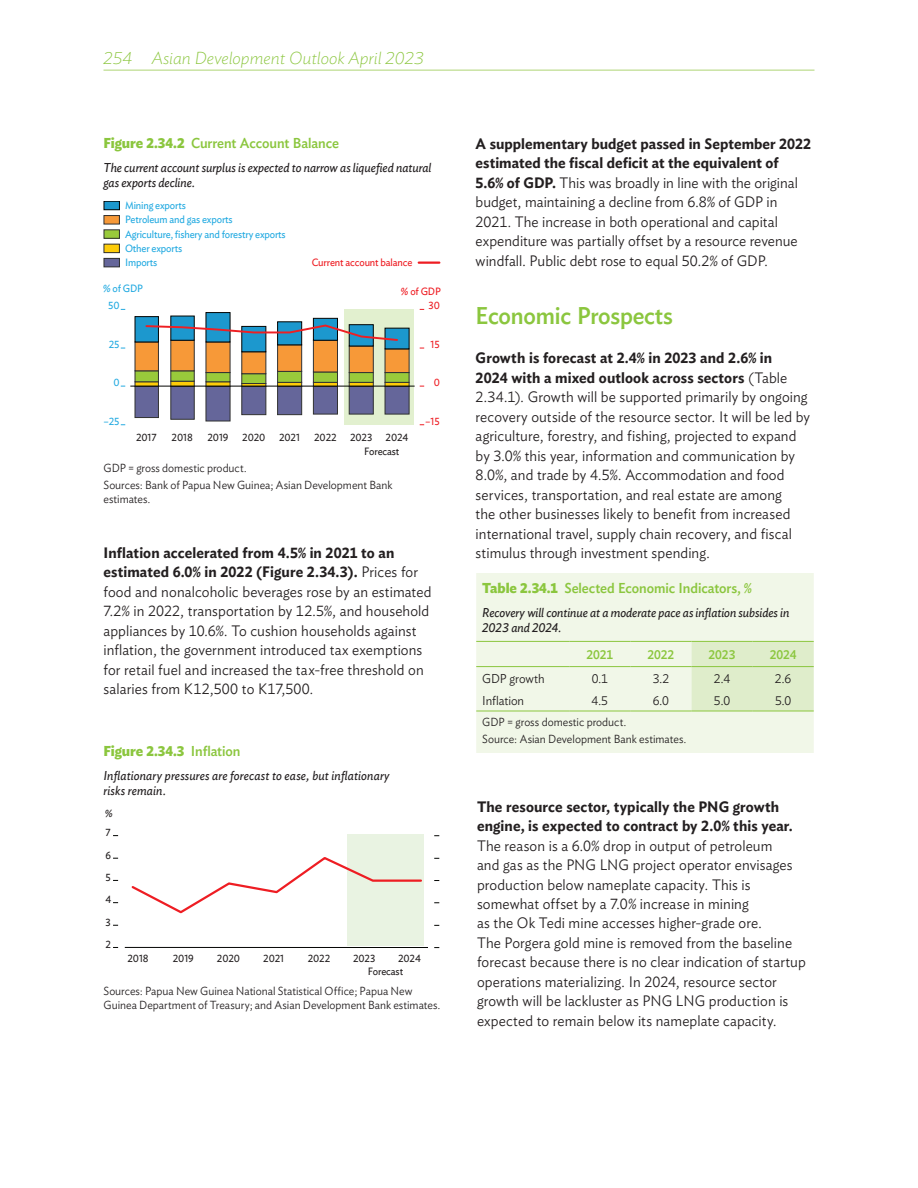
<style>
.page{position:relative;width:918px;height:1188px;background:#fff}
.page>*{position:absolute;margin:0;border:0;box-sizing:border-box;transform-origin:0 0}
.t1{font:500 24px "Ideal Sans";letter-spacing:-.01em;color:#8bc63e;scale:.95 1}
.t2{font:italic 200 17.25px "Ideal Sans";color:#8bc63e}
.t3{font:300 15px/19.5px "Ideal Sans";letter-spacing:.005em;color:#231f20;scale:.95 1}
.t4{font:600 15px/19.5px "Ideal Sans";letter-spacing:.01em;color:#231f20;scale:.95 1}
.t5{font:500 14.25px "Ideal Sans";letter-spacing:-.01em;color:#8bc63e;scale:.95 1}
.t6{font:700 14.25px "Ideal Sans";letter-spacing:-.01em;color:#8bc63e;scale:.95 1}
.t7{font:italic 12.75px/15.3px "Ideal Sans";letter-spacing:-.005em;color:#231f20;scale:.95 1}
.t8{font:300 12.75px "Ideal Sans";letter-spacing:-.005em;color:#231f20;scale:.95 1}
.t9{font:500 12.75px "Ideal Sans";letter-spacing:-.01em;color:#8bc63e;scale:.95 1}
.t10{font:300 11.7px/17px "Ideal Sans";color:#231f20;scale:.95 1}
.t11{font:10.5px/14.2px "Ideal Sans";letter-spacing:-.015em;color:#24aae1;scale:.95 1}
.t12{font:10.5px "Ideal Sans";letter-spacing:-.015em;color:#231f20;scale:.95 1}
.t13{font:10.5px "Ideal Sans";letter-spacing:-.015em;color:#ee1d23;scale:.95 1}
.t14{font:10.5px "Ideal Sans";color:#eb1d23;scale:.95 1}
.s1{font-weight:700}
.s2{font-weight:600}
.s3{font-weight:500}
</style>
<div class="page">
<hr style="left:104px;top:70px;width:710px;height:1px;background:#aed475">
<div style="left:476px;top:573px;width:338px;height:180px;background:#f1f7e8"></div>
<div style="left:692px;top:642px;width:122px;height:69px;background:#dfedcb"></div>
<hr style="left:476px;top:711px;width:93px;height:1px;background:#8bc63e">
<hr style="left:569px;top:711px;width:61px;height:1px;background:#8bc63e">
<hr style="left:630px;top:711px;width:62px;height:1px;background:#8bc63e">
<hr style="left:692px;top:711px;width:61px;height:1px;background:#8bc63e">
<hr style="left:753px;top:711px;width:61px;height:1px;background:#8bc63e">
<hr style="left:476px;top:641px;width:93px;height:1px;background:#8bc63e">
<hr style="left:569px;top:641px;width:61px;height:1px;background:#8bc63e">
<hr style="left:630px;top:641px;width:62px;height:1px;background:#8bc63e">
<hr style="left:692px;top:641px;width:61px;height:1px;background:#8bc63e">
<hr style="left:753px;top:641px;width:61px;height:1px;background:#8bc63e">
<hr style="left:476px;top:666px;width:93px;height:1px;background:#8bc63e">
<hr style="left:569px;top:666px;width:61px;height:1px;background:#8bc63e">
<hr style="left:630px;top:666px;width:62px;height:1px;background:#8bc63e">
<hr style="left:692px;top:666px;width:61px;height:1px;background:#8bc63e">
<hr style="left:753px;top:666px;width:61px;height:1px;background:#8bc63e">
<svg style="left:345px;top:309px;width:69px;height:116px"></svg>
<div style="left:104px;top:216px;width:15px;height:8px;background:#f79938"></div>
<div style="left:104px;top:215px;width:16px;height:9px;border:1px solid #313232"></div>
<div style="left:104px;top:201px;width:15px;height:9px;background:#1c98ce"></div>
<div style="left:104px;top:201px;width:16px;height:9px;border:1px solid #040503"></div>
<div style="left:104px;top:230px;width:15px;height:8px;background:#99ca3b"></div>
<div style="left:104px;top:244px;width:15px;height:9px;background:#fdcc09"></div>
<div style="left:104px;top:244px;width:16px;height:9px;border:1px solid #313232"></div>
<div style="left:104px;top:258px;width:15px;height:9px;background:#65669a"></div>
<div style="left:104px;top:258px;width:16px;height:9px;border:1px solid #313232"></div>
<hr style="left:419px;top:262px;width:20px;height:2px;background:#ee1d23">
<hr style="left:130px;top:386px;width:285px;height:1px;background:#040503">
<svg style="left:135px;top:312px;width:274px;height:109px"></svg>
<div style="left:348px;top:835px;width:76px;height:111px;background:#e9f3e2"></div>
<hr style="left:125px;top:947px;width:303px;height:1px;background:#040503">
<svg style="left:131px;top:855px;width:291px;height:60px"></svg>
<p class="t2" style="left:104px;top:44px;width:322px">254 Asian Development Outlook April 2023</p>
<p class="t5" style="left:104px;top:132px;width:249px"><span class="s1">Figure 2.34.2</span> Current Account Balance</p>
<p class="t7" style="left:104px;top:159px;width:347px">The current account surplus is expected to narrow as liquefied natural gas exports decline.</p>
<p class="t11" style="left:125px;top:198px;width:171px">Mining exports<br>Petroleum and gas exports<br>Agriculture, fishery and forestry exports<br>Other exports<br>Imports</p>
<p class="t13" style="left:312px;top:255px;width:108px">Current account balance</p>
<p class="t11" style="left:103px;top:281px;width:43px">% of GDP</p>
<p class="t13" style="left:401px;top:284px;width:43px">% of GDP</p>
<p class="t11" style="left:108px;top:298px;width:14px">50</p>
<p class="t14" style="left:429px;top:298px;width:13px">30</p>
<p class="t11" style="left:109px;top:336px;width:13px">25</p>
<p class="t13" style="left:431px;top:336px;width:11px">15</p>
<p class="t11" style="left:113px;top:375px;width:8px">0</p>
<p class="t13" style="left:434px;top:375px;width:8px">0</p>
<p class="t11" style="left:103px;top:413px;width:19px">–25</p>
<p class="t13" style="left:425px;top:413px;width:17px">–15</p>
<p class="t12" style="left:136px;top:429px;width:23px">2017</p>
<p class="t12" style="left:172px;top:429px;width:24px">2018</p>
<p class="t12" style="left:208px;top:429px;width:24px">2019</p>
<p class="t12" style="left:242px;top:429px;width:26px">2020</p>
<p class="t12" style="left:279px;top:429px;width:24px">2021</p>
<p class="t12" style="left:314px;top:429px;width:25px">2022</p>
<p class="t12" style="left:350px;top:429px;width:25px">2023</p>
<p class="t12" style="left:386px;top:429px;width:26px">2024</p>
<p class="t12" style="left:364px;top:444px;width:39px">Forecast</p>
<p class="t10" style="left:104px;top:459px;width:306px">GDP = gross domestic product.<br>Sources: Bank of Papua New Guinea; Asian Development Bank</p>
<p class="t10" style="left:104px;top:490px;width:51px">estimates.</p>
<p class="t3" style="left:103px;top:542px;width:347px"><span class="s2">Inflation accelerated from 4.5% in 2021 to an estimated 6.0% in 2022 (Figure 2.34.3).</span> Prices for food and nonalcoholic beverages rose by an estimated 7.2% in 2022, transportation by 12.5%, and household appliances by 10.6%. To cushion households against inflation, the government introduced tax exemptions for retail fuel and increased the tax-free threshold on salaries from K12,500 to K17,500.</p>
<p class="t6" style="left:104px;top:740px;width:146px">Figure 2.34.3 <span class="s3">Inflation</span></p>
<p class="t7" style="left:104px;top:767px;width:303px">Inflationary pressures are forecast to ease, but inflationary risks remain.</p>
<p class="t12" style="left:105px;top:806px;width:9px">%</p>
<p class="t12" style="left:106px;top:825px;width:7px">7</p>
<p class="t12" style="left:106px;top:847px;width:7px">6</p>
<p class="t12" style="left:106px;top:869px;width:7px">5</p>
<p class="t12" style="left:106px;top:892px;width:8px">4</p>
<p class="t12" style="left:106px;top:914px;width:7px">3</p>
<p class="t12" style="left:106px;top:936px;width:7px">2</p>
<p class="t12" style="left:127px;top:950px;width:24px">2018</p>
<p class="t12" style="left:173px;top:950px;width:24px">2019</p>
<p class="t12" style="left:217px;top:950px;width:26px">2020</p>
<p class="t12" style="left:263px;top:950px;width:24px">2021</p>
<p class="t12" style="left:308px;top:950px;width:25px">2022</p>
<p class="t12" style="left:353px;top:950px;width:25px">2023</p>
<p class="t12" style="left:398px;top:950px;width:26px">2024</p>
<p class="t12" style="left:368px;top:963px;width:39px">Forecast</p>
<p class="t10" style="left:104px;top:983px;width:356px;line-height:14px">Sources: Papua New Guinea National Statistical Office; Papua New<br>Guinea Department of Treasury; and Asian Development Bank estimates.</p>
<p class="t3" style="left:476px;top:132px;width:355px"><span class="s2">A supplementary budget passed in September 2022 estimated the fiscal deficit at the equivalent of<br>5.6% of GDP.</span> This was broadly in line with the original budget, maintaining a decline from 6.8% of GDP in 2021. The increase in both operational and capital expenditure was partially offset by a resource revenue windfall. Public debt rose to equal 50.2% of GDP.</p>
<h1 class="t1" style="left:476px;top:297px;width:209px">Economic Prospects</h1>
<p class="t3" style="left:476px;top:347px;width:354px"><span class="s2">Growth is forecast at 2.4% in 2023 and 2.6% in<br>2024 with a mixed outlook across sectors</span> (Table 2.34.1). Growth will be supported primarily by ongoing recovery outside of the resource sector. It will be led by agriculture, forestry, and fishing, projected to expand by 3.0% this year, information and communication by 8.0%, and trade by 4.5%. Accommodation and food services, transportation, and real estate are among<br>the other businesses likely to benefit from increased international travel, supply chain recovery, and fiscal stimulus through investment spending.</p>
<p class="t5" style="left:482px;top:577px;width:285px"><span class="s1">Table 2.34.1</span> Selected Economic Indicators, %</p>
<p class="t7" style="left:482px;top:604px;width:325px">Recovery will continue at a moderate pace as inflation subsides in<br>2023 and 2024.</p>
<p class="t9" style="left:586px;top:645px;width:30px">2021</p>
<p class="t9" style="left:647px;top:645px;width:30px">2022</p>
<p class="t9" style="left:709px;top:645px;width:30px">2023</p>
<p class="t9" style="left:770px;top:645px;width:30px">2024</p>
<p class="t8" style="left:482px;top:669px;width:67px">GDP growth</p>
<p class="t8" style="left:592px;top:669px;width:19px">0.1</p>
<p class="t8" style="left:653px;top:669px;width:19px">3.2</p>
<p class="t8" style="left:714px;top:669px;width:19px">2.4</p>
<p class="t8" style="left:775px;top:669px;width:19px">2.6</p>
<p class="t8" style="left:482px;top:691px;width:46px">Inflation</p>
<p class="t8" style="left:592px;top:691px;width:19px">4.5</p>
<p class="t8" style="left:653px;top:691px;width:19px">6.0</p>
<p class="t8" style="left:714px;top:691px;width:19px">5.0</p>
<p class="t8" style="left:775px;top:691px;width:19px">5.0</p>
<p class="t10" style="left:482px;top:713px;width:217px">GDP = gross domestic product.<br>Source: Asian Development Bank estimates.</p>
<p class="t4" style="left:477px;top:795px;width:334px">The resource sector, typically the PNG growth engine, is expected to contract by 2.0% this year.</p>
<p class="t3" style="left:477px;top:834px;width:348px">The reason is a 6.0% drop in output of petroleum<br>and gas as the PNG LNG project operator envisages production below nameplate capacity. This is somewhat offset by a 7.0% increase in mining<br>as the Ok Tedi mine accesses higher-grade ore.<br>The Porgera gold mine is removed from the baseline forecast because there is no clear indication of startup operations materializing. In 2024, resource sector growth will be lackluster as PNG LNG production is expected to remain below its nameplate capacity.</p>
</div>
